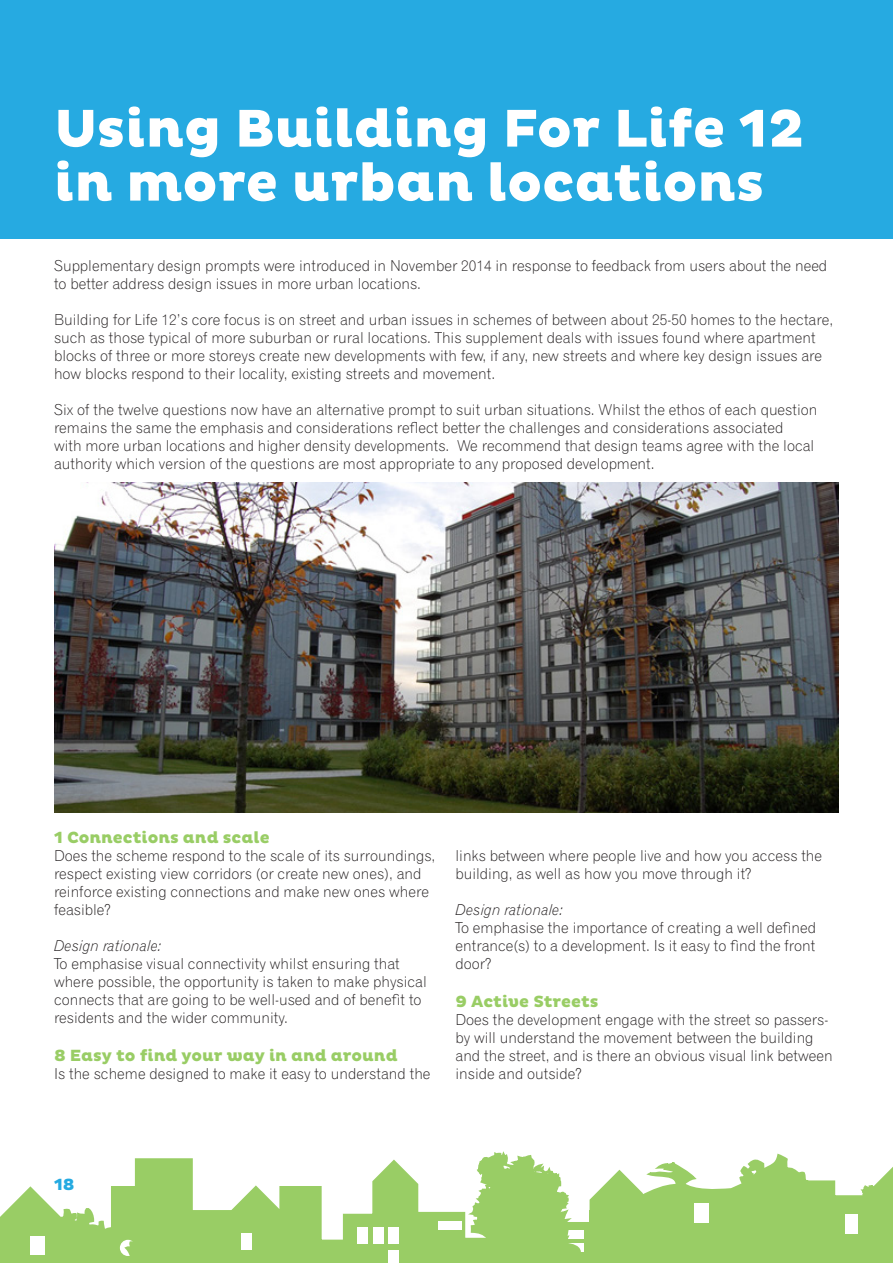
<style>
.page{position:relative;width:893px;height:1263px;background:#fff}
.page>*{position:absolute;margin:0;border:0;box-sizing:border-box;transform-origin:0 0}
.t1{font:800 54px/54px "Pluto";color:#fff}
.t2{font:800 16.5px "Pluto";color:#99cd65}
.t3{font:800 16.5px "Pluto";color:#24aae1}
.t4{font:15px/18px "Gothic 720 BT Light B";color:#231f20}
.t5{font:15px "Gothic 720 BT Light Italic B";color:#231f20}
</style>
<div class="page">
<svg style="left:0;top:1153px;width:893px;height:110px"></svg>
<div style="left:241px;top:1233px;width:11px;height:17px;background:#fff"></div>
<div style="left:357px;top:1227px;width:11px;height:16px;background:#fff"></div>
<div style="left:374px;top:1228px;width:10px;height:16px;background:#fff"></div>
<div style="left:388px;top:1228px;width:11px;height:16px;background:#fff"></div>
<div style="left:388px;top:1250px;width:11px;height:13px;background:#fff"></div>
<div style="left:438px;top:1221px;width:24px;height:8px;background:#fff"></div>
<div style="left:560px;top:1230px;width:23px;height:9px;background:#fff"></div>
<div style="left:560px;top:1243px;width:24px;height:8px;background:#fff"></div>
<div style="left:845px;top:1214px;width:13px;height:19px;background:#fff"></div>
<div style="left:694px;top:1203px;width:15px;height:20px;background:#fff"></div>
<svg style="left:752px;top:1170px;width:6px;height:5px"></svg>
<svg style="left:735px;top:1165px;width:8px;height:16px"></svg>
<svg style="left:860px;top:1178px;width:19px;height:24px"></svg>
<svg style="left:648px;top:1168px;width:25px;height:5px"></svg>
<div style="left:30px;top:1236px;width:15px;height:18px;background:#fff"></div>
<svg style="left:53px;top:1202px;width:97px;height:61px;background:#a8d47c"></svg>
<svg style="left:466px;top:1151px;width:116px;height:112px"></svg>
<div style="left:0;top:0;width:893px;height:238px;background:#26aae1"></div>
<img style="left:54px;top:483px;width:785px;height:329px">
<p class="t1" style="left:54px;top:103px;width:752px">Using Building For Life 12 in more urban locations</p>
<p class="t4" style="left:54px;top:257px;width:775px">Supplementary design prompts were introduced in November 2014 in response to feedback from users about the need to better address design issues in more urban locations.</p>
<p class="t4" style="left:54px;top:311px;width:781px">Building for Life 12’s core focus is on street and urban issues in schemes of between about 25-50 homes to the hectare, such as those typical of more suburban or rural locations. This supplement deals with issues found where apartment blocks of three or more storeys create new developments with few, if any, new streets and where key design issues are how blocks respond to their locality, existing streets and movement.</p>
<p class="t4" style="left:54px;top:401px;width:765px">Six of the twelve questions now have an alternative prompt to suit urban situations. Whilst the ethos of each question remains the same the emphasis and considerations reflect better the challenges and considerations associated<br>with more urban locations and higher density developments. We recommend that design teams agree with the local authority which version of the questions are most appropriate to any proposed development.</p>
<p class="t2" style="left:54px;top:828px;width:217px">1 Connections and scale</p>
<p class="t4" style="left:54px;top:846px;width:383px">Does the scheme respond to the scale of its surroundings, respect existing view corridors (or create new ones), and reinforce existing connections and make new ones where feasible?</p>
<p class="t5" style="left:54px;top:936px;width:109px">Design rationale:</p>
<p class="t4" style="left:54px;top:954px;width:374px">To emphasise visual connectivity whilst ensuring that where possible, the opportunity is taken to make physical connects that are going to be well-used and of benefit to residents and the wider community.</p>
<p class="t2" style="left:54px;top:1046px;width:345px">8 Easy to find your way in and around</p>
<p class="t4" style="left:54px;top:1064px;width:378px">Is the scheme designed to make it easy to understand the</p>
<p class="t4" style="left:455px;top:846px;width:368px">links between where people live and how you access the building, as well as how you move through it?</p>
<p class="t5" style="left:455px;top:900px;width:109px">Design rationale:</p>
<p class="t4" style="left:455px;top:918px;width:362px;text-align:justify">To emphasise the importance of creating a well defined entrance(s) to a development. Is it easy to find the front door?</p>
<p class="t2" style="left:455px;top:991px;width:145px">9 Active Streets</p>
<p class="t4" style="left:455px;top:1010px;width:379px">Does the development engage with the street so passers&shy;by will understand the movement between the building and the street, and is there an obvious visual link between inside and outside?</p>
<p class="t3" style="left:54px;top:1175px;width:22px">18</p>
</div>
